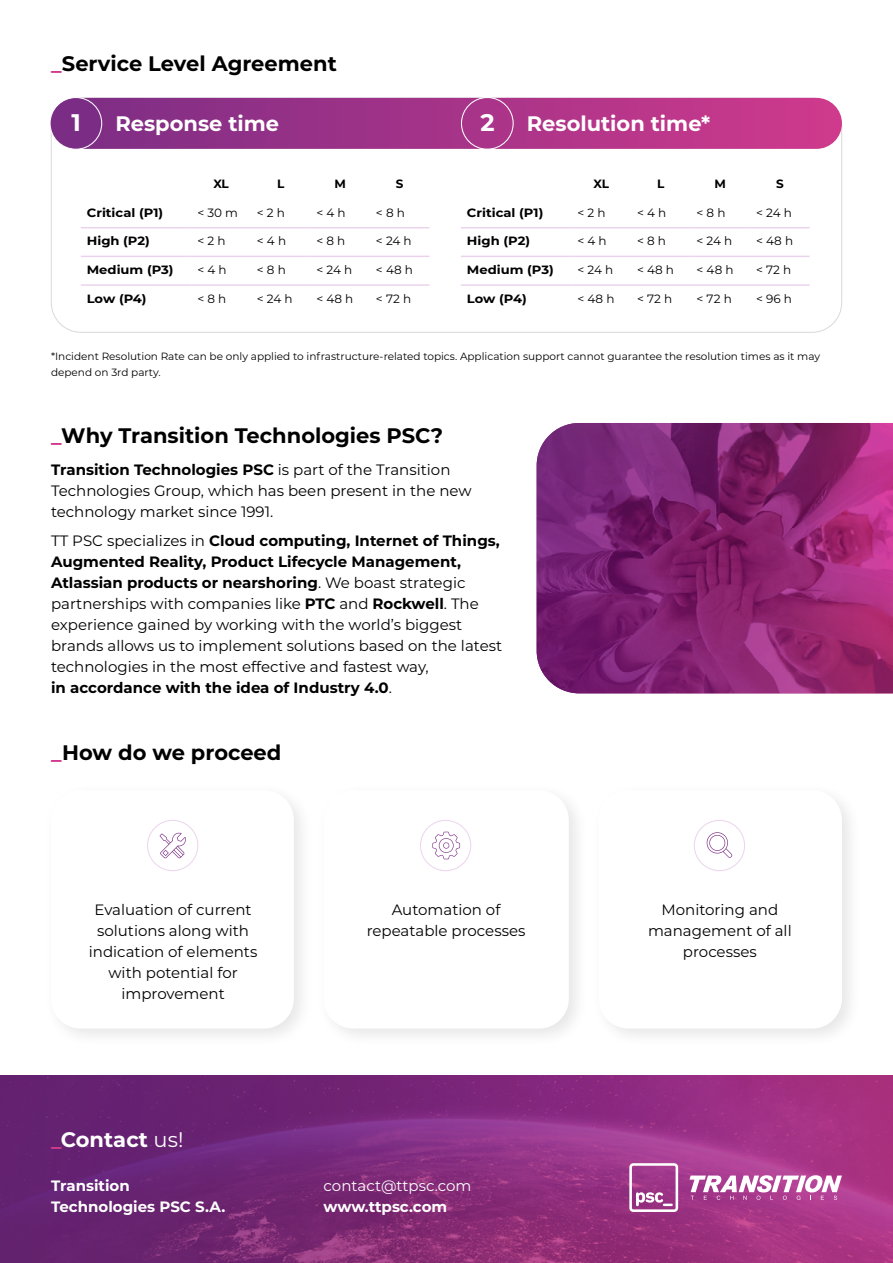
<style>
.page{position:relative;width:893px;height:1263px;background:#fff}
.page>*{position:absolute;margin:0;border:0;box-sizing:border-box;transform-origin:0 0}
.t1{font:700 24px "Montserrat";color:#fff}
.t2{font:700 21px "Montserrat";color:#000}
.t3{font:700 21px "Montserrat";color:#fff}
.t4{font:15px/21px "Montserrat";color:#000;text-align:center}
.t5{font:700 15px/21px "Montserrat";color:#fff}
.t6{font:15px "Montserrat";color:#fff}
.t7{font:12px "Montserrat";color:#000}
.t8{font:700 12px "Montserrat";color:#000;scale:1.09 1}
.t9{font:700 12px "Montserrat";color:#000}
.t10{font:10.5px/16.5px "Montserrat";color:#000}
.s1{color:#d03a8c}
.s2{font-weight:700}
.s3{font-weight:400}
</style>
<div class="page">
<div style="left:43px;top:782px;width:271px;height:267px;background:#000;opacity:.1"></div>
<div style="left:51px;top:790px;width:243px;height:238px;background:#fff;border-radius:30px"></div>
<img style="left:0;top:1075px;width:893px;height:188px">
<div style="left:316px;top:782px;width:273px;height:267px;background:#000;opacity:.1"></div>
<div style="left:324px;top:790px;width:245px;height:238px;background:#fff;border-radius:30px"></div>
<div style="left:591px;top:782px;width:271px;height:267px;background:#000;opacity:.1"></div>
<div style="left:599px;top:790px;width:243px;height:238px;background:#fff;border-radius:30px"></div>
<div style="left:147px;top:820px;width:51px;height:51px;border:1px solid #ecd3ed;border-radius:50%"></div>
<div style="left:420px;top:820px;width:51px;height:51px;border:1px solid #ecd3ed;border-radius:50%"></div>
<div style="left:694px;top:820px;width:51px;height:51px;border:1px solid #ecd3ed;border-radius:50%"></div>
<svg style="left:689px;top:1175px;width:153px;height:25px"></svg>
<svg style="left:629px;top:1163px;width:49px;height:49px"></svg>
<img style="left:537px;top:423px;width:356px;height:270px">
<hr style="left:81px;top:227px;width:110px;height:1px;background:#ecd3ed">
<hr style="left:191px;top:227px;width:60px;height:1px;background:#ecd3ed">
<hr style="left:251px;top:227px;width:59px;height:1px;background:#ecd3ed">
<hr style="left:310px;top:227px;width:60px;height:1px;background:#ecd3ed">
<hr style="left:370px;top:227px;width:59px;height:1px;background:#ecd3ed">
<hr style="left:81px;top:256px;width:110px;height:1px;background:#ecd3ed">
<hr style="left:191px;top:256px;width:60px;height:1px;background:#ecd3ed">
<hr style="left:251px;top:256px;width:59px;height:1px;background:#ecd3ed">
<hr style="left:310px;top:256px;width:60px;height:1px;background:#ecd3ed">
<hr style="left:370px;top:256px;width:59px;height:1px;background:#ecd3ed">
<hr style="left:81px;top:284px;width:110px;height:2px;background:#ecd3ed">
<hr style="left:191px;top:284px;width:60px;height:2px;background:#ecd3ed">
<hr style="left:251px;top:284px;width:59px;height:2px;background:#ecd3ed">
<hr style="left:310px;top:284px;width:60px;height:2px;background:#ecd3ed">
<hr style="left:370px;top:284px;width:59px;height:2px;background:#ecd3ed">
<hr style="left:461px;top:227px;width:110px;height:1px;background:#ecd3ed">
<hr style="left:571px;top:227px;width:60px;height:1px;background:#ecd3ed">
<hr style="left:631px;top:227px;width:60px;height:1px;background:#ecd3ed">
<hr style="left:691px;top:227px;width:59px;height:1px;background:#ecd3ed">
<hr style="left:750px;top:227px;width:60px;height:1px;background:#ecd3ed">
<hr style="left:461px;top:256px;width:110px;height:1px;background:#ecd3ed">
<hr style="left:571px;top:256px;width:60px;height:1px;background:#ecd3ed">
<hr style="left:631px;top:256px;width:60px;height:1px;background:#ecd3ed">
<hr style="left:691px;top:256px;width:59px;height:1px;background:#ecd3ed">
<hr style="left:750px;top:256px;width:60px;height:1px;background:#ecd3ed">
<hr style="left:461px;top:284px;width:110px;height:2px;background:#ecd3ed">
<hr style="left:571px;top:284px;width:60px;height:2px;background:#ecd3ed">
<hr style="left:631px;top:284px;width:60px;height:2px;background:#ecd3ed">
<hr style="left:691px;top:284px;width:59px;height:2px;background:#ecd3ed">
<hr style="left:750px;top:284px;width:60px;height:2px;background:#ecd3ed">
<div style="left:51px;top:98px;width:791px;height:51px;background:linear-gradient(to right,#7e3288,#ce398b);border-radius:26px"></div>
<div style="left:50px;top:98px;width:52px;height:51px;background:#7b2d85;border-radius:50%"></div>
<div style="left:50px;top:97px;width:52px;height:53px;border:1px solid #fff;border-radius:50%"></div>
<div style="left:461px;top:97px;width:53px;height:53px;border:1px solid #fff;border-radius:50%"></div>
<svg style="left:432px;top:832px;width:28px;height:27px"></svg>
<svg style="left:160px;top:833px;width:26px;height:25px"></svg>
<svg style="left:707px;top:832px;width:25px;height:26px"></svg>
<h2 class="t2" style="left:51px;top:49px;width:287px"><span class="s1">_</span>Service Level Agreement</h2>
<h1 class="t1" style="left:71px;top:105px;width:11px">1</h1>
<h2 class="t3" style="left:115px;top:108px;width:165px">Response time</h2>
<h1 class="t1" style="left:480px;top:105px;width:16px">2</h1>
<h2 class="t3" style="left:527px;top:108px;width:185px">Resolution time*</h2>
<p class="t9" style="left:213px;top:175px;width:17px">XL</p>
<p class="t9" style="left:277px;top:175px;width:9px">L</p>
<p class="t9" style="left:334px;top:175px;width:13px">M</p>
<p class="t9" style="left:396px;top:175px;width:9px">S</p>
<p class="t8" style="left:87px;top:204px;width:72px">Critical (P1)</p>
<p class="t7" style="left:197px;top:204px;width:42px">&lt; 30 m</p>
<p class="t7" style="left:257px;top:204px;width:30px">&lt; 2 h</p>
<p class="t7" style="left:316px;top:204px;width:31px">&lt; 4 h</p>
<p class="t7" style="left:376px;top:204px;width:30px">&lt; 8 h</p>
<p class="t8" style="left:87px;top:232px;width:59px">High (P2)</p>
<p class="t7" style="left:197px;top:233px;width:30px">&lt; 2 h</p>
<p class="t7" style="left:257px;top:233px;width:31px">&lt; 4 h</p>
<p class="t7" style="left:316px;top:233px;width:30px">&lt; 8 h</p>
<p class="t7" style="left:376px;top:233px;width:37px">&lt; 24 h</p>
<p class="t8" style="left:87px;top:261px;width:81px">Medium (P3)</p>
<p class="t7" style="left:197px;top:261px;width:31px">&lt; 4 h</p>
<p class="t7" style="left:257px;top:261px;width:30px">&lt; 8 h</p>
<p class="t7" style="left:316px;top:261px;width:37px">&lt; 24 h</p>
<p class="t7" style="left:376px;top:261px;width:39px">&lt; 48 h</p>
<p class="t8" style="left:87px;top:290px;width:56px">Low (P4)</p>
<p class="t7" style="left:197px;top:290px;width:30px">&lt; 8 h</p>
<p class="t7" style="left:257px;top:290px;width:37px">&lt; 24 h</p>
<p class="t7" style="left:316px;top:290px;width:39px">&lt; 48 h</p>
<p class="t7" style="left:376px;top:290px;width:37px">&lt; 72 h</p>
<p class="t9" style="left:593px;top:175px;width:17px">XL</p>
<p class="t9" style="left:657px;top:175px;width:9px">L</p>
<p class="t9" style="left:715px;top:175px;width:13px">M</p>
<p class="t9" style="left:776px;top:175px;width:9px">S</p>
<p class="t8" style="left:467px;top:204px;width:72px">Critical (P1)</p>
<p class="t7" style="left:577px;top:204px;width:30px">&lt; 2 h</p>
<p class="t7" style="left:637px;top:204px;width:31px">&lt; 4 h</p>
<p class="t7" style="left:697px;top:204px;width:30px">&lt; 8 h</p>
<p class="t7" style="left:756px;top:204px;width:37px">&lt; 24 h</p>
<p class="t8" style="left:467px;top:232px;width:59px">High (P2)</p>
<p class="t7" style="left:577px;top:233px;width:31px">&lt; 4 h</p>
<p class="t7" style="left:637px;top:233px;width:30px">&lt; 8 h</p>
<p class="t7" style="left:697px;top:233px;width:37px">&lt; 24 h</p>
<p class="t7" style="left:756px;top:233px;width:39px">&lt; 48 h</p>
<p class="t8" style="left:467px;top:261px;width:81px">Medium (P3)</p>
<p class="t7" style="left:577px;top:261px;width:37px">&lt; 24 h</p>
<p class="t7" style="left:637px;top:261px;width:39px">&lt; 48 h</p>
<p class="t7" style="left:697px;top:261px;width:39px">&lt; 48 h</p>
<p class="t7" style="left:756px;top:261px;width:37px">&lt; 72 h</p>
<p class="t8" style="left:467px;top:290px;width:56px">Low (P4)</p>
<p class="t7" style="left:577px;top:290px;width:39px">&lt; 48 h</p>
<p class="t7" style="left:637px;top:290px;width:37px">&lt; 72 h</p>
<p class="t7" style="left:697px;top:290px;width:37px">&lt; 72 h</p>
<p class="t7" style="left:756px;top:290px;width:37px">&lt; 96 h</p>
<p class="t10" style="left:51px;top:347px;width:771px">*Incident Resolution Rate can be only applied to infrastructure-related topics. Application support cannot guarantee the resolution times as it may depend on 3rd party.</p>
<h2 class="t2" style="left:51px;top:421px;width:394px"><span class="s1">_</span>Why Transition Technologies PSC?</h2>
<p class="t4" style="left:51px;top:458px;width:422px;text-align:left"><span class="s2">Transition Technologies PSC</span> is part of the Transition<br>Technologies Group, which has been present in the new technology market since 1991.</p>
<p class="t4" style="left:51px;top:530px;width:453px;text-align:left">TT PSC specializes in <span class="s2">Cloud computing, Internet of Things, Augmented Reality, Product Lifecycle Management, Atlassian products or nearshoring</span>. We boast strategic partnerships with companies like <span class="s2">PTC</span> and <span class="s2">Rockwell</span>. The experience gained by working with the world’s biggest brands allows us to implement solutions based on the latest technologies in the most effective and fastest way,<br><span class="s2">in accordance with the idea of Industry 4.0</span>.</p>
<h2 class="t2" style="left:51px;top:738px;width:232px"><span class="s1">_</span>How do we proceed</h2>
<p class="t4" style="left:89px;top:898px;width:170px">Evaluation of current solutions along with indication of elements with potential for improvement</p>
<p class="t4" style="left:367px;top:898px;width:160px">Automation of repeatable processes</p>
<p class="t4" style="left:648px;top:898px;width:145px">Monitoring and management of all processes</p>
<h2 class="t3" style="left:51px;top:1124px;width:134px"><span class="s1">_</span>Contact <span class="s3">us!</span></h2>
<p class="t5" style="left:51px;top:1174px;width:176px">Transition<br>Technologies PSC S.A.</p>
<p class="t6" style="left:324px;top:1175px;width:149px">contact@ttpsc.com</p>
<p class="t5" style="left:324px;top:1195px;width:125px">www.ttpsc.com</p>
</div>
